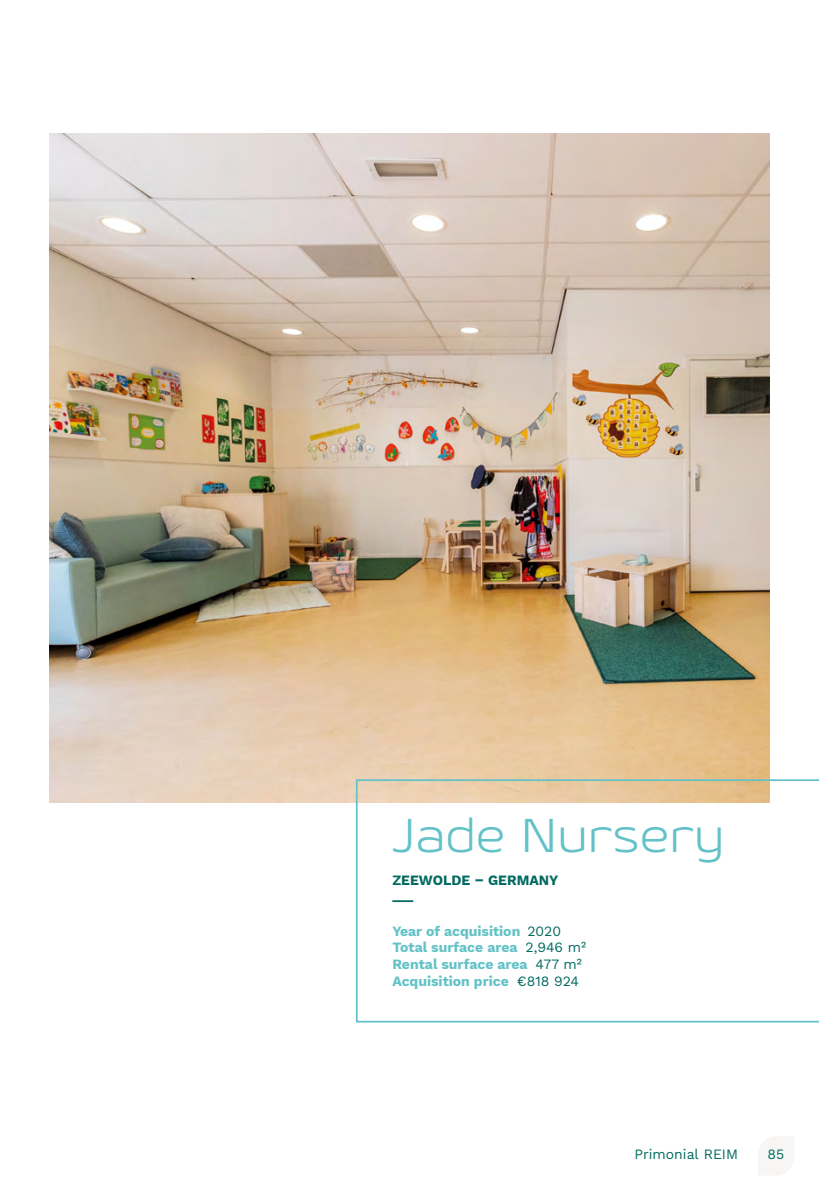
<style>
.page{position:relative;width:819px;height:1191px;background:#fff}
.page>*{position:absolute;margin:0;border:0;box-sizing:border-box;transform-origin:0 0}
.t1{font:300 47.25px "Geon Expanded";letter-spacing:.025em;color:#63c2c7}
.t2{font:700 14px/16.8px "Work Sans";color:#63c2c7}
.t3{font:700 14px "Work Sans";color:#006a5f}
.t4{font:14px "Work Sans";color:#006a5f}
.s1{font-weight:400;color:#006a5f}
</style>
<div class="page">
<img style="left:50px;top:134px;width:719px;height:669px">
<svg style="left:356px;top:779px;width:463px;height:243px"></svg>
<svg style="left:758px;top:1137px;width:36px;height:38px"></svg>
<h1 class="t1" style="left:392px;top:804px;width:333px">Jade Nursery</h1>
<p class="t3" style="left:392px;top:869px;width:168px">ZEEWOLDE – GERMANY</p>
<p class="t2" style="left:392px;top:922px;width:195px">Year of acquisition <span class="s1">2020<br></span>Total surface area <span class="s1">2,946 m²<br></span>Rental surface area <span class="s1">477 m²<br></span>Acquisition price <span class="s1">€818 924</span></p>
<p class="t4" style="left:634px;top:1144px;width:105px">Primonial REIM</p>
<p class="t4" style="left:767px;top:1144px;width:18px">85</p>
</div>
